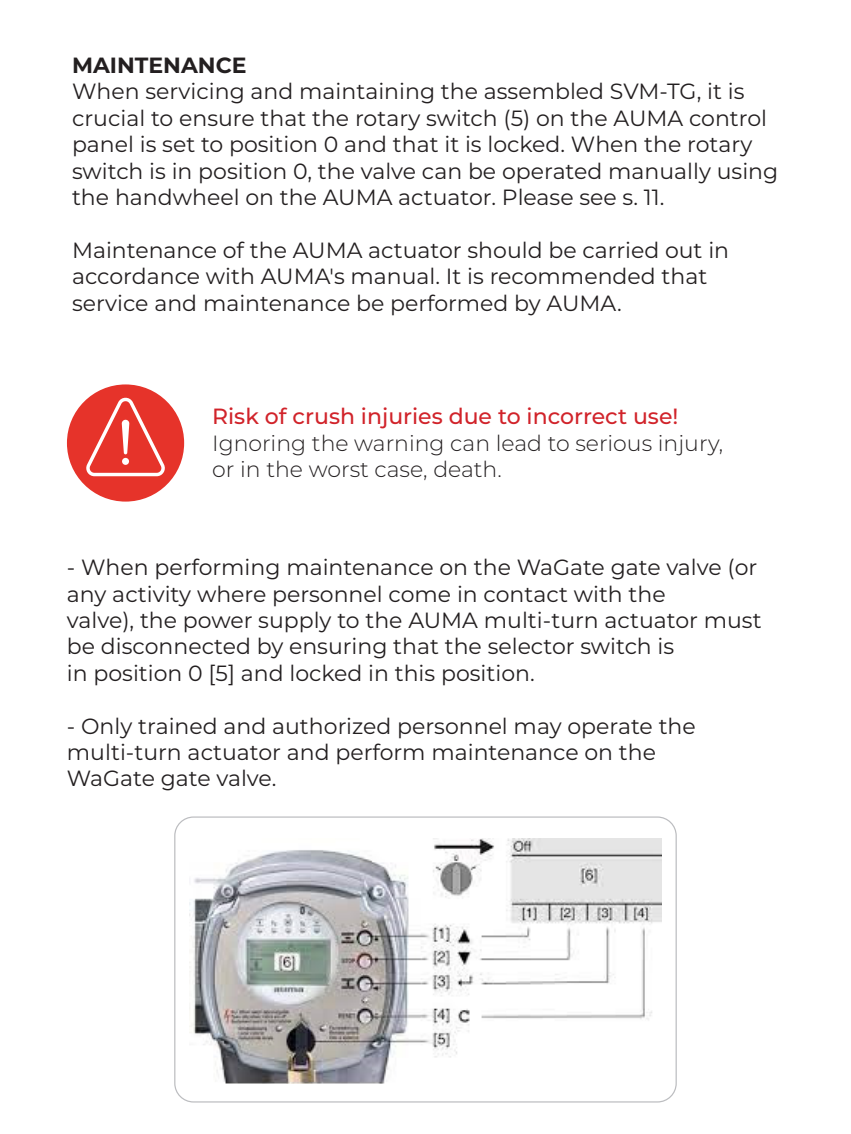
<style>
.page{position:relative;width:851px;height:1134px;background:#fff}
.page>*{position:absolute;margin:0;border:0;box-sizing:border-box;transform-origin:0 0}
.Installationsanvisning_brödtext{font:22px/26.4px "Montserrat";color:#231f20}
.t1{font:300 22px "Montserrat";color:#231f20}
.t2{font:500 22px "Montserrat";color:#d1232a}
.Installationsanvisning_brödtext-2{font:700 22px "Montserrat";color:#231f20}
</style>
<div class="page">
<img style="left:189px;top:838px;width:472px;height:246px">
<div style="left:174px;top:816px;width:502px;height:286px;border:1px solid #bcbdc0;border-radius:19px"></div>
<div style="left:67px;top:384px;width:117px;height:118px;background:#e6332a;border-radius:50%"></div>
<svg style="left:86px;top:394px;width:83px;height:83px"></svg>
<p class="Installationsanvisning_brödtext-2" style="left:72px;top:49px;width:176px">MAINTENANCE</p>
<p class="Installationsanvisning_brödtext" style="left:72px;top:78px;width:707px">When servicing and maintaining the assembled SVM-TG, it is crucial to ensure that the rotary switch (5) on the AUMA control panel is set to position 0 and that it is locked. When the rotary switch is in position 0, the valve can be operated manually using the handwheel on the AUMA actuator. Please see s. 11.</p>
<p class="Installationsanvisning_brödtext" style="left:72px;top:236px;width:658px">Maintenance of the AUMA actuator should be carried out in accordance with AUMA's manual. It is recommended that</p>
<p class="Installationsanvisning_brödtext" style="left:72px;top:289px;width:551px">service and maintenance be performed by AUMA.</p>
<p class="t2" style="left:212px;top:401px;width:467px">Risk of crush injuries due to incorrect use!</p>
<p class="t1" style="left:212px;top:428px;width:512px">Ignoring the warning can lead to serious injury,</p>
<p class="t1" style="left:212px;top:454px;width:291px">or in the worst case, death.</p>
<p class="Installationsanvisning_brödtext" style="left:67px;top:553px;width:692px">- When performing maintenance on the WaGate gate valve (or any activity where personnel come in contact with the</p>
<p class="Installationsanvisning_brödtext" style="left:67px;top:606px;width:696px">valve), the power supply to the AUMA multi-turn actuator must be disconnected by ensuring that the selector switch is</p>
<p class="Installationsanvisning_brödtext" style="left:67px;top:659px;width:469px">in position 0 [5] and locked in this position.</p>
<p class="Installationsanvisning_brödtext" style="left:67px;top:712px;width:630px">- Only trained and authorized personnel may operate the</p>
<p class="Installationsanvisning_brödtext" style="left:67px;top:738px;width:590px">multi-turn actuator and perform maintenance on the</p>
<p class="Installationsanvisning_brödtext" style="left:67px;top:765px;width:211px">WaGate gate valve.</p>
</div>
